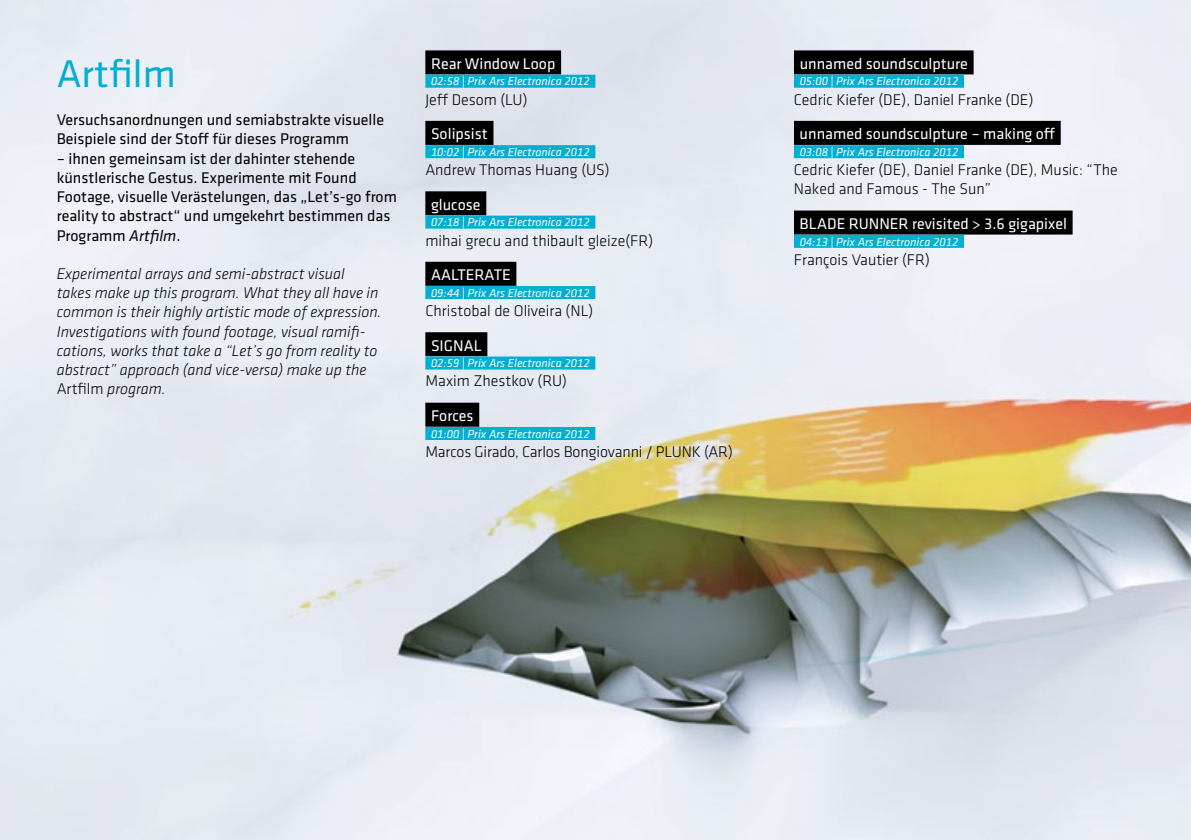
<style>
.page{position:relative;width:1191px;height:840px;background:#fff}
.page>*{position:absolute;margin:0;border:0;box-sizing:border-box;transform-origin:0 0}
.t1{font:40px "Klavika";color:#00afd3}
.t2{font:italic 300 16px/19.2px "Klavika";color:#000}
.t3{font:300 16px/19.2px "Klavika";color:#000}
.t4{font:16px/19.2px "Klavika";color:#000}
.t5{font:16px "Klavika";color:#fff}
.t6{font:italic 12px "Klavika";color:#fff}
.s1{font-style:italic}
.s2{font-style:normal}
</style>
<div class="page">
<img style="left:1px;top:0;width:1190px;height:839px">
<img style="left:0;top:0;width:1px;height:839px">
<div style="left:425px;top:50px;width:136px;height:24px;background:#000"></div>
<div style="left:425px;top:75px;width:170px;height:13px;background:#00afd3"></div>
<div style="left:425px;top:121px;width:68px;height:24px;background:#000"></div>
<div style="left:425px;top:145px;width:170px;height:13px;background:#00afd3"></div>
<div style="left:425px;top:191px;width:61px;height:24px;background:#000"></div>
<div style="left:425px;top:215px;width:170px;height:13px;background:#00afd3"></div>
<div style="left:425px;top:261px;width:91px;height:24px;background:#000"></div>
<div style="left:425px;top:286px;width:170px;height:13px;background:#00afd3"></div>
<div style="left:425px;top:332px;width:62px;height:24px;background:#000"></div>
<div style="left:425px;top:356px;width:170px;height:13px;background:#00afd3"></div>
<div style="left:425px;top:402px;width:54px;height:24px;background:#000"></div>
<div style="left:425px;top:427px;width:170px;height:13px;background:#00afd3"></div>
<div style="left:794px;top:50px;width:179px;height:24px;background:#000"></div>
<div style="left:794px;top:75px;width:170px;height:13px;background:#00afd3"></div>
<div style="left:794px;top:121px;width:266px;height:24px;background:#000"></div>
<div style="left:794px;top:145px;width:170px;height:13px;background:#00afd3"></div>
<div style="left:794px;top:210px;width:278px;height:24px;background:#000"></div>
<div style="left:794px;top:235px;width:170px;height:13px;background:#00afd3"></div>
<h1 class="t1" style="left:57px;top:52px;width:121px">Artfilm</h1>
<p class="t4" style="left:57px;top:110px;width:329px">Versuchsanordnungen und semiabstrakte visuelle<br>Beispiele sind der Stoff für dieses Programm</p>
<p class="t4" style="left:57px;top:149px;width:342px">– ihnen gemeinsam ist der dahinter stehende künstlerische Gestus. Experimente mit Found Footage, visuelle Verästelungen, das „Let’s-go from reality to abstract“ und umgekehrt bestimmen das Programm <span class="s1">Artfilm</span>.</p>
<p class="t2" style="left:57px;top:264px;width:326px">Experimental arrays and semi-abstract visual takes make up this program. What they all have in common is their highly artistic mode of expression.<br>Investigations with found footage, visual ramifi&shy;cations, works that take a “Let’s go from reality to abstract” approach (and vice-versa) make up the <span class="s2">Artfilm</span> program.</p>
<p class="t5" style="left:431px;top:55px;width:126px">Rear Window Loop</p>
<p class="t6" style="left:431px;top:75px;width:160px">02:58 | Prix Ars Electronica 2012</p>
<p class="t3" style="left:425px;top:90px;width:104px">Jeff Desom (LU)</p>
<p class="t5" style="left:431px;top:125px;width:58px">Solipsist</p>
<p class="t6" style="left:431px;top:145px;width:160px">10:02 | Prix Ars Electronica 2012</p>
<p class="t3" style="left:425px;top:160px;width:186px">Andrew Thomas Huang (US)</p>
<p class="t5" style="left:431px;top:195px;width:51px">glucose</p>
<p class="t6" style="left:431px;top:216px;width:160px">07:18 | Prix Ars Electronica 2012</p>
<p class="t3" style="left:425px;top:231px;width:229px">mihai grecu and thibault gleize(FR)</p>
<p class="t5" style="left:431px;top:266px;width:81px">AALTERATE</p>
<p class="t6" style="left:431px;top:286px;width:160px">09:44 | Prix Ars Electronica 2012</p>
<p class="t3" style="left:425px;top:301px;width:169px">Christobal de Oliveira (NL)</p>
<p class="t5" style="left:431px;top:336px;width:52px">SIGNAL</p>
<p class="t6" style="left:431px;top:356px;width:160px">02:59 | Prix Ars Electronica 2012</p>
<p class="t3" style="left:425px;top:371px;width:143px">Maxim Zhestkov (RU)</p>
<p class="t5" style="left:431px;top:407px;width:44px">Forces</p>
<p class="t6" style="left:431px;top:427px;width:160px">01:00 | Prix Ars Electronica 2012</p>
<p class="t3" style="left:425px;top:442px;width:309px">Marcos Girado, Carlos Bongiovanni / PLUNK (AR)</p>
<p class="t5" style="left:799px;top:55px;width:170px">unnamed soundsculpture</p>
<p class="t6" style="left:799px;top:75px;width:160px">05:00 | Prix Ars Electronica 2012</p>
<p class="t3" style="left:794px;top:90px;width:241px">Cedric Kiefer (DE), Daniel Franke (DE)</p>
<p class="t5" style="left:799px;top:125px;width:257px">unnamed soundsculpture – making off</p>
<p class="t6" style="left:799px;top:145px;width:160px">03:08 | Prix Ars Electronica 2012</p>
<p class="t3" style="left:794px;top:160px;width:325px">Cedric Kiefer (DE), Daniel Franke (DE), Music: “The<br>Naked and Famous - The Sun”</p>
<p class="t5" style="left:799px;top:215px;width:269px">BLADE RUNNER revisited &gt; 3.6 gigapixel</p>
<p class="t6" style="left:799px;top:235px;width:160px">04:13 | Prix Ars Electronica 2012</p>
<p class="t3" style="left:794px;top:250px;width:137px">François Vautier (FR)</p>
</div>
